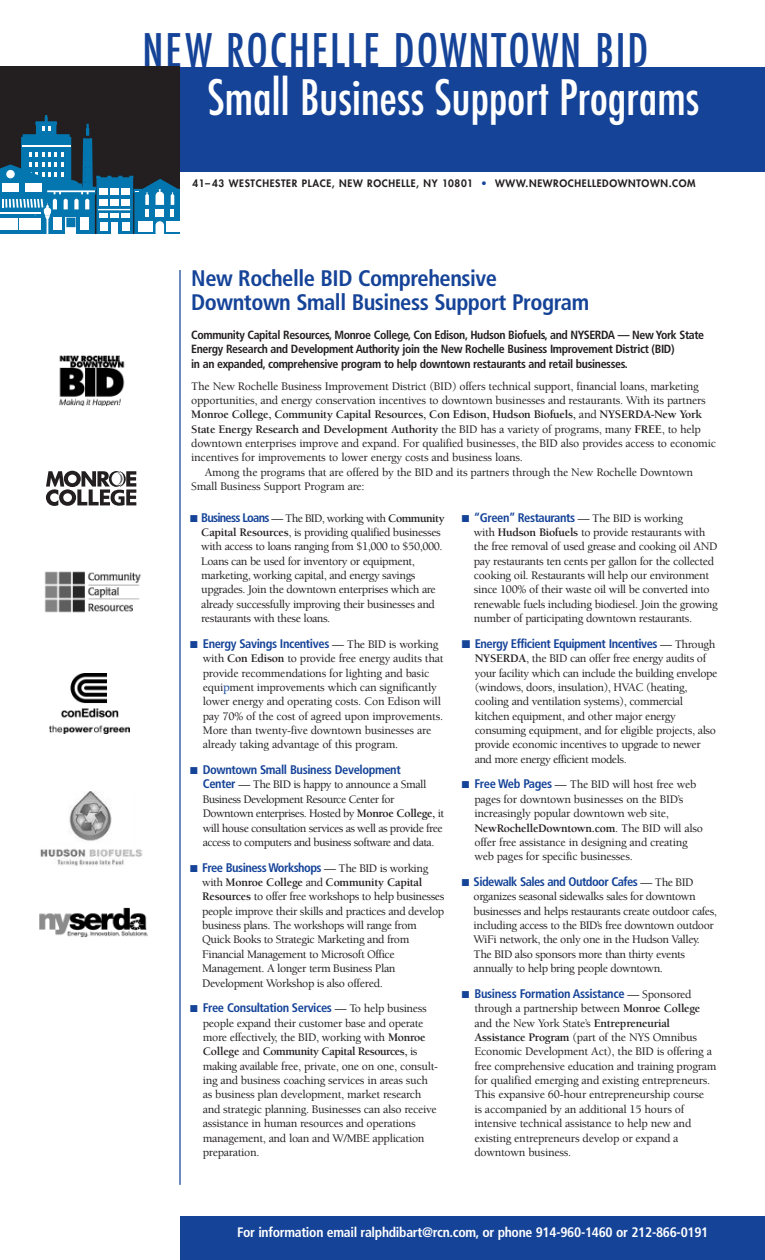
<style>
.page{position:relative;width:765px;height:1260px;background:#fff}
.page>*{position:absolute;margin:0;border:0;box-sizing:border-box;transform-origin:0 0}
.t1{font:500 condensed 47.5px "Futura";letter-spacing:-.01em;color:#fff}
.t2{font:500 condensed 45px "Futura";letter-spacing:.04em;color:#154398}
.t3{font:700 condensed 22.5px/23.8px "Frutiger";letter-spacing:-.02em;color:#154398}
.t4{font:700 condensed 13.75px "Frutiger";letter-spacing:-.02em;color:#fff}
.t5{font:700 condensed 12.5px "Frutiger";letter-spacing:-.03em;color:#154398}
.t6{font:500 11.88px/14.4px "Berkeley";letter-spacing:-.03em;color:#231f20}
.t7{font:700 condensed 11.88px/14.4px "Frutiger";letter-spacing:-.03em;color:#231f20}
.t8{font:700 11.88px "Berkeley";letter-spacing:-.02em;color:#231f20}
.t9{font:800 10px "Futura";letter-spacing:.065em;color:#231f20}
.s1{color:#154398}
.s2{font-weight:500}
.s3{font-family:"Frutiger";font-weight:700;font-stretch:condensed;font-size:12.5px;color:#154398}
.s4{font-weight:700}
.s5{font-family:"Berkeley";font-weight:500;font-stretch:normal;font-size:11.88px;color:#231f20}
.s6{font-size:12.5px;color:#154398}
</style>
<div class="page">
<div style="left:0;top:67px;width:765px;height:105px;background:#154398"></div>
<div style="left:180px;top:1216px;width:585px;height:44px;background:#154398"></div>
<hr style="left:179px;top:270px;width:2px;height:915px;background:#154398">
<img style="left:59px;top:355px;width:66px;height:51px">
<svg style="left:70px;top:470px;width:67px;height:36px"></svg>
<svg style="left:46px;top:471px;width:90px;height:35px"></svg>
<img style="left:50px;top:673px;width:80px;height:60px">
<img style="left:40px;top:792px;width:103px;height:74px">
<img style="left:44px;top:571px;width:97px;height:42px">
<div style="left:0;top:67px;width:179px;height:167px;background:#231f20"></div>
<svg style="left:0;top:115px;width:179px;height:119px"></svg>
<div style="left:71px;top:218px;width:5px;height:9px;border:2px solid #0376b0"></div>
<img style="left:39px;top:907px;width:108px;height:31px">
<h2 class="t2" style="left:142px;top:25px;width:507px">NEW ROCHELLE DOWNTOWN BID</h2>
<h1 class="t1" style="left:207px;top:71px;width:494px">Small Business Support Programs</h1>
<p class="t9" style="left:192px;top:178px;width:505px">41– 43 WESTCHESTER PLACE, NEW ROCHELLE, NY 10801 <span class="s1">•</span> WWW.NEWROCHELLEDOWNTOWN.COM</p>
<h3 class="t3" style="left:191px;top:268px;width:399px">New Rochelle BID Comprehensive<br>Downtown Small Business Support Program</h3>
<p class="t7" style="left:191px;top:329px;width:514px">Community Capital Resources, Monroe College, Con Edison, Hudson Biofuels, and NYSERDA — New York State<br>Energy Research and Development Authority join the New Rochelle Business Improvement District (BID)<br>in an expanded, comprehensive program to help downtown restaurants and retail businesses.</p>
<p class="t6" style="left:191px;top:380px;width:509px">The New Rochelle Business Improvement District (BID) offers technical support, financial loans, marketing</p>
<p class="t6" style="left:191px;top:394px;width:516px">opportunities, and energy conservation incentives to downtown businesses and restaurants. With its partners</p>
<p class="t8" style="left:191px;top:410px;width:512px">Monroe College, Community Capital Resources, Con Edison, Hudson Biofuels, <span class="s2">and</span> NYSERDA-New York</p>
<p class="t8" style="left:191px;top:424px;width:511px">State Energy Research and Development Authority <span class="s2">the BID has a variety of programs, many</span> FREE<span class="s2">, to help</span></p>
<p class="t6" style="left:191px;top:437px;width:526px">downtown enterprises improve and expand. For qualified businesses, the BID also provides access to economic</p>
<p class="t6" style="left:191px;top:451px;width:333px">incentives for improvements to lower energy costs and business loans.</p>
<p class="t6" style="left:205px;top:466px;width:490px">Among the programs that are offered by the BID and its partners through the New Rochelle Downtown</p>
<p class="t6" style="left:191px;top:480px;width:175px">Small Business Support Program are:</p>
<p class="t6" style="left:201px;top:512px;width:245px"><span class="s3">Business Loans</span> — The BID, working with <span class="s4">Community Capital Resources</span>, is providing qualified businesses with access to loans ranging from $1,000 to $50,000.<br>Loans can be used for inventory or equipment, marketing, working capital, and energy savings upgrades. Join the downtown enterprises which are already successfully improving their businesses and restaurants with these loans.</p>
<p class="t5" style="left:203px;top:638px;width:237px">Energy Savings Incentives <span class="s5">— The BID is working</span></p>
<p class="t6" style="left:203px;top:652px;width:242px">with <span class="s4">Con Edison</span> to provide free energy audits that provide recommendations for lighting and basic equi<span class="s6">p</span>ment improvements which can significantly lower energy and operating costs. Con Edison will pay 70% of the cost of agreed upon improvements.<br>More than twenty-five downtown businesses are already taking advantage of this program.</p>
<p class="t5" style="left:203px;top:765px;width:199px">Downtown Small Business Development</p>
<p class="t6" style="left:203px;top:779px;width:243px"><span class="s3">Center</span> — The BID is happy to announce a Small Business Development Resource Center for Downtown enterprises. Hosted by <span class="s4">Monroe College,</span> it will house consultation services as well as provide free access to computers and business software and data.</p>
<p class="t5" style="left:202px;top:862px;width:228px">Free Business Workshops <span class="s5">— The BID is working</span></p>
<p class="t6" style="left:202px;top:876px;width:244px">with <span class="s4">Monroe College</span> and <span class="s4">Community Capital Resources</span> to offer free workshops to help businesses people improve their skills and practices and develop business plans. The workshops will range from Quick Books to Strategic Marketing and from Financial Management to Microsoft Office Management. A longer term Business Plan Development Workshop is also offered.</p>
<p class="t5" style="left:203px;top:1003px;width:226px">Free Consultation Services <span class="s5">— To help business</span></p>
<p class="t6" style="left:203px;top:1017px;width:237px">people expand their customer base and operate more effectively, the BID, working with <span class="s4">Monroe College</span> and <span class="s4">Community Capital Resources,</span> is making available free, private, one on one, consult&shy;ing and business coaching services in areas such as business plan development, market research and strategic planning. Businesses can also receive assistance in human resources and operations management, and loan and W/MBE application preparation.</p>
<p class="t5" style="left:474px;top:512px;width:211px">“Green” Restaurants <span class="s5">— The BID is working</span></p>
<p class="t6" style="left:474px;top:526px;width:245px">with <span class="s4">Hudson Biofuels</span> to provide restaurants with the free removal of used grease and cooking oil AND pay restaurants ten cents per gallon for the collected cooking oil. Restaurants will help our environment since 100% of their waste oil will be converted into renewable fuels including biodiesel. Join the growing number of participating downtown restaurants.</p>
<p class="t5" style="left:475px;top:638px;width:242px">Energy Efficient Equipment Incentives <span class="s5">— Through</span></p>
<p class="t6" style="left:475px;top:652px;width:244px"><span class="s4">NYSERDA</span>, the BID can offer free energy audits of your facility which can include the building envelope (windows, doors, insulation), HVAC (heating, cooling and ventilation systems), commercial kitchen equipment, and other major energy consuming equipment, and for eligible projects, also provide economic incentives to upgrade to newer and more energy efficient models.</p>
<p class="t6" style="left:474px;top:779px;width:230px"><span class="s3">Free Web Pages</span> — The BID will host free web pages for downtown businesses on the BID’s increasingly popular downtown web site, <span class="s4">NewRochelleDowntown.com</span>. The BID will also offer free assistance in designing and creating web pages for specific businesses.</p>
<p class="t5" style="left:474px;top:877px;width:221px">Sidewalk Sales and Outdoor Cafes <span class="s5">— The BID</span></p>
<p class="t6" style="left:474px;top:890px;width:245px">organizes seasonal sidewalks sales for downtown businesses and helps restaurants create outdoor cafes, including access to the BID’s free downtown outdoor WiFi network, the only one in the Hudson Valley.<br>The BID also sponsors more than thirty events annually to help bring people downtown.</p>
<p class="t5" style="left:474px;top:988px;width:219px">Business Formation Assistance <span class="s5">— Sponsored</span></p>
<p class="t6" style="left:474px;top:1002px;width:244px">through a partnership between <span class="s4">Monroe College </span>and the New York State’s <span class="s4">Entrepreneurial Assistance Program</span> (part of the NYS Omnibus Economic Development Act), the BID is offering a free comprehensive education and training program for qualified emerging and existing entrepreneurs.<br>This expansive 60-hour entrepreneurship course<br>is accompanied by an additional 15 hours of intensive technical assistance to help new and existing entrepreneurs develop or expand a downtown business.</p>
<p class="t4" style="left:237px;top:1226px;width:473px">For information email ralphdibart@rcn.com, or phone 914-960-1460 or 212-866-0191</p>
</div>
